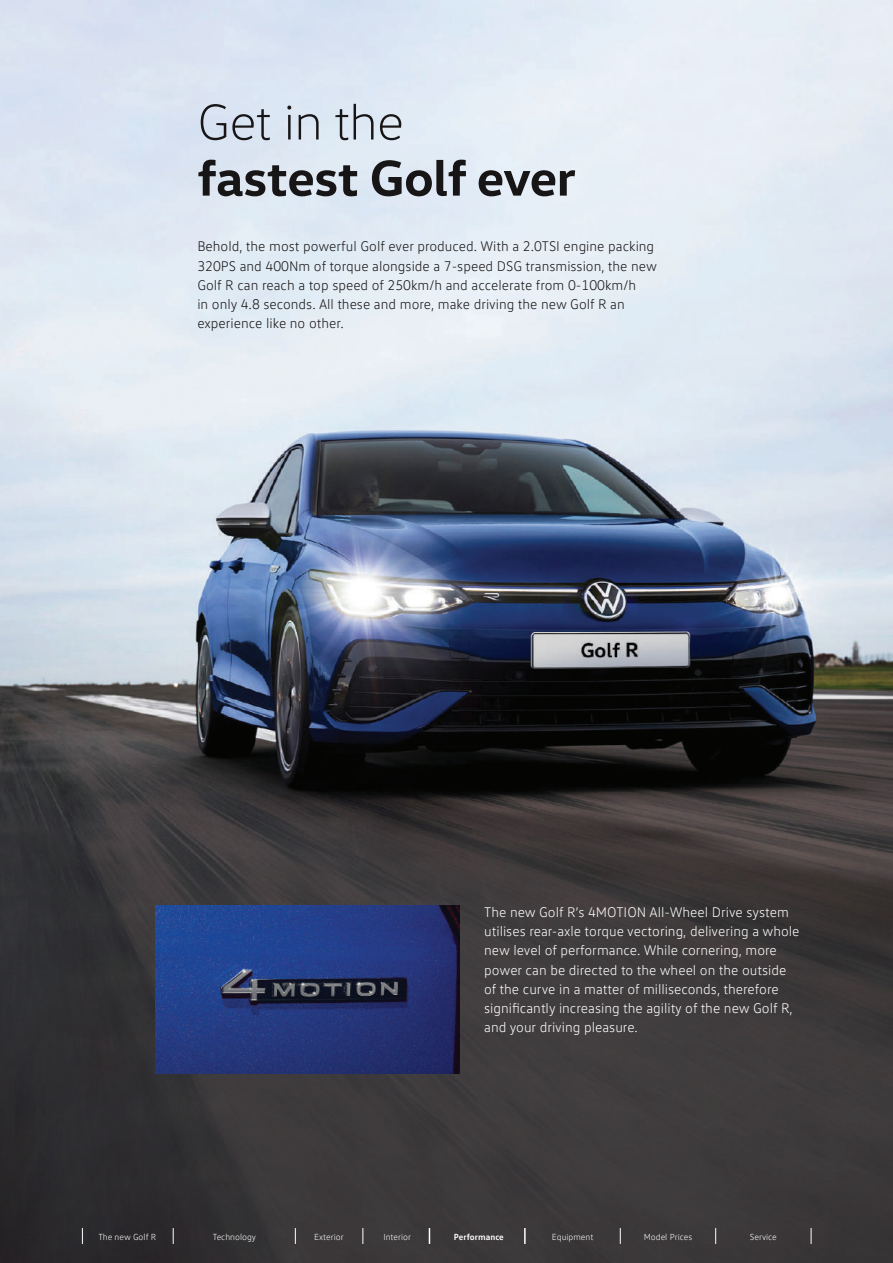
<style>
.page{position:relative;width:893px;height:1263px;background:#fff}
.page>*{position:absolute;margin:0;border:0;box-sizing:border-box;transform-origin:0 0}
.t1{font:700 51px "VW Head";letter-spacing:-.01em;color:#171516}
.t2{font:300 51px "VW Head";letter-spacing:-.01em;color:#171516}
.t3{font:300 14.25px/19.2px "VW Text";color:#fff}
.t4{font:300 14.25px/19.2px "VW Text";color:#171516}
.t5{font:300 9px "VW Text";color:#fff}
.t6{font:700 9px "VW Text";color:#fff}
</style>
<div class="page">
<img style="left:0;top:0;width:893px;height:1263px">
<img style="left:155px;top:906px;width:304px;height:167px">
<svg style="left:82px;top:1228px;width:1px;height:16px"></svg>
<svg style="left:173px;top:1228px;width:1px;height:16px"></svg>
<svg style="left:295px;top:1228px;width:1px;height:16px"></svg>
<svg style="left:429px;top:1228px;width:1px;height:16px"></svg>
<svg style="left:362px;top:1228px;width:1px;height:16px"></svg>
<svg style="left:524px;top:1228px;width:2px;height:16px"></svg>
<svg style="left:620px;top:1228px;width:1px;height:16px"></svg>
<svg style="left:715px;top:1228px;width:1px;height:16px"></svg>
<svg style="left:811px;top:1228px;width:1px;height:16px"></svg>
<h1 class="t2" style="left:197px;top:92px;width:208px">Get in the</h1>
<h1 class="t1" style="left:197px;top:145px;width:380px">fastest Golf ever</h1>
<p class="t4" style="left:197px;top:237px;width:461px">Behold, the most powerful Golf ever produced. With a 2.0TSI engine packing 320PS and 400Nm of torque alongside a 7-speed DSG transmission, the new Golf R can reach a top speed of 250km/h and accelerate from 0-100km/h<br>in only 4.8 seconds. All these and more, make driving the new Golf R an experience like no other.</p>
<p class="t3" style="left:484px;top:902px;width:317px">The new Golf R’s 4MOTION All-Wheel Drive system utilises rear-axle torque vectoring, delivering a whole new level of performance. While cornering, more power can be directed to the wheel on the outside of the curve in a matter of milliseconds, therefore significantly increasing the agility of the new Golf R, and your driving pleasure.</p>
<p class="t5" style="left:98px;top:1231px;width:59px">The new Golf R</p>
<p class="t5" style="left:213px;top:1231px;width:45px">Technology</p>
<p class="t5" style="left:314px;top:1231px;width:31px">Exterior</p>
<p class="t5" style="left:383px;top:1231px;width:29px">Interior</p>
<p class="t6" style="left:454px;top:1230px;width:51px">Performance</p>
<p class="t5" style="left:552px;top:1231px;width:43px">Equipment</p>
<p class="t5" style="left:644px;top:1231px;width:50px">Model Prices</p>
<p class="t5" style="left:750px;top:1231px;width:29px">Service</p>
</div>
